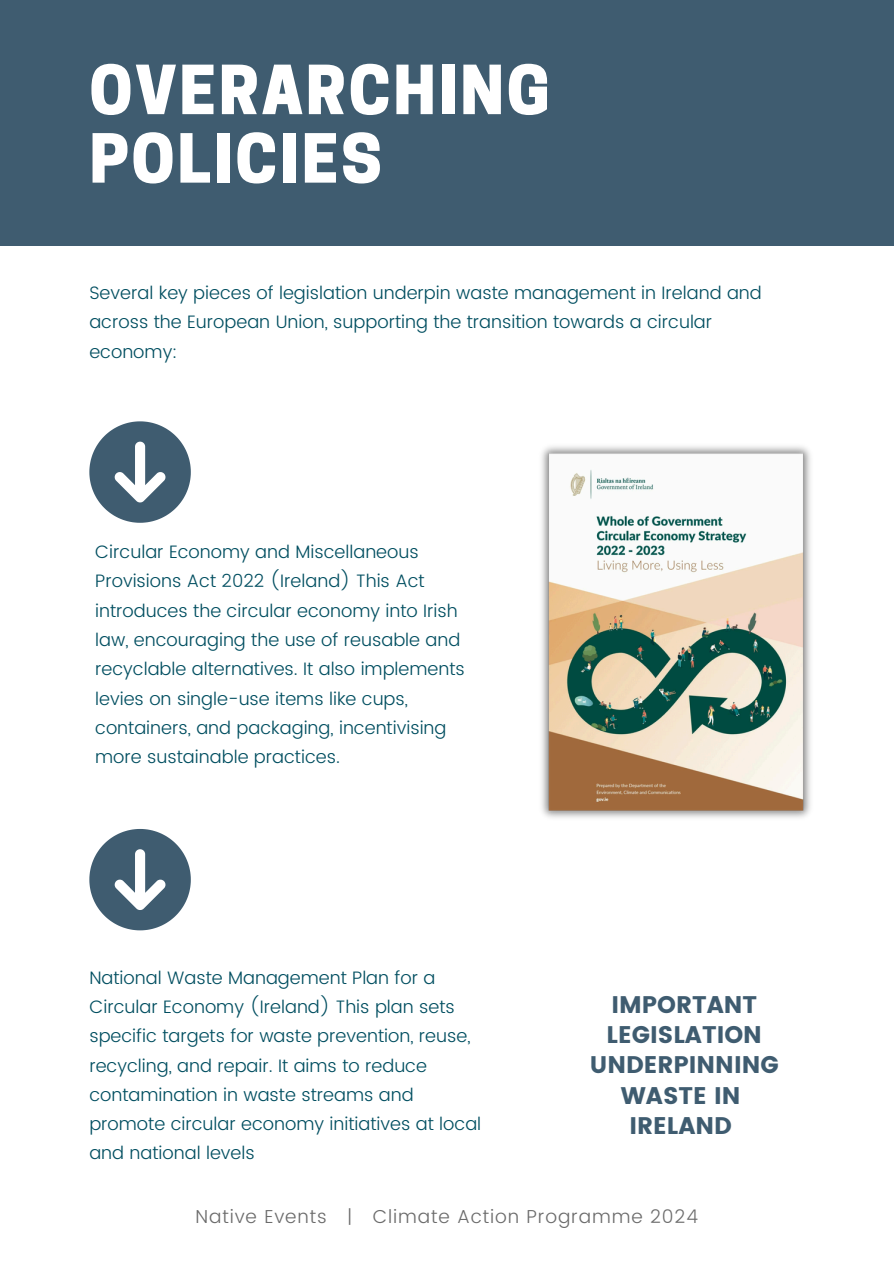
<style>
.page{position:relative;width:894px;height:1264px;background:#fff}
.page>*{position:absolute;margin:0;border:0;box-sizing:border-box;transform-origin:0 0}
.t1{font:800 63.45px/68.4px "Cooper Hewitt";letter-spacing:.04em;color:#fff}
.t2{font:24px/30.3px "Poppins";color:#3f5c70;text-align:center}
.t3{font:300 18.75px "Poppins";letter-spacing:.045em;color:#6b6b6b}
.t4{font:300 18px/29.2px "Poppins";color:#014e60}
</style>
<div class="page">
<div style="left:0;top:0;width:893px;height:246px;background:#3f5c70"></div>
<svg style="left:89px;top:829px;width:102px;height:101px"></svg>
<img style="left:541px;top:446px;width:270px;height:372px">
<svg style="left:89px;top:421px;width:102px;height:101px"></svg>
<p class="t1" style="left:89px;top:64px;width:462px">OVERARCHING<br>POLICIES</p>
<p class="t4" style="left:89px;top:278px;width:673px">Several key pieces of legislation underpin waste management in Ireland and across the European Union, supporting the transition towards a circular economy:</p>
<p class="t4" style="left:95px;top:537px;width:371px">Circular Economy and Miscellaneous Provisions Act 2022 (Ireland) This Act introduces the circular economy into Irish law, encouraging the use of reusable and recyclable alternatives. It also implements levies on single-use items like cups, containers, and packaging, incentivising more sustainable practices.</p>
<p class="t4" style="left:89px;top:962px;width:393px">National Waste Management Plan for a Circular Economy (Ireland) This plan sets specific targets for waste prevention, reuse, recycling, and repair. It aims to reduce contamination in waste streams and promote circular economy initiatives at local and national levels</p>
<p class="t2" style="left:589px;top:989px;width:190px">IMPORTANT<br>LEGISLATION<br>UNDERPINNING<br>WASTE IN<br>IRELAND</p>
<p class="t3" style="left:195px;top:1205px;width:503px">Native Events | Climate Action Programme 2024</p>
</div>
